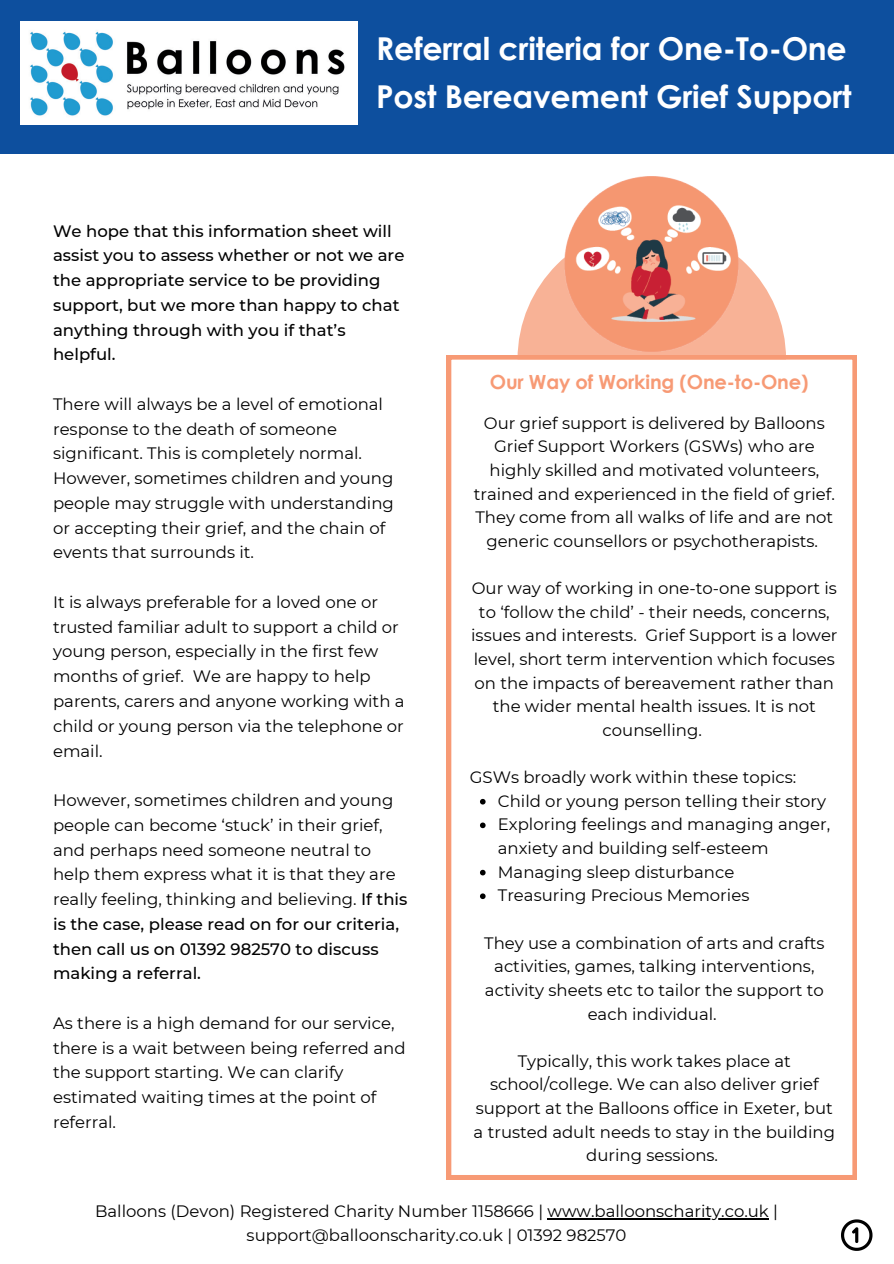
<style>
.page{position:relative;width:894px;height:1264px;background:#fff}
.page>*{position:absolute;margin:0;border:0;box-sizing:border-box;transform-origin:0 0}
.t1{font:700 31.5px/48.3px "Century Gothic";letter-spacing:-.01em;color:#fff}
.t2{font:700 19.5px "Century Gothic";letter-spacing:-.01em;color:#f79a75}
.t3{font:16.5px/24.8px "Montserrat";color:#000;text-align:center}
.t4{font:500 16.5px/24.8px "Montserrat";color:#000}
.s1{font-weight:500}
</style>
<div class="page">
<svg style="left:841px;top:1219px;width:31px;height:31px"></svg>
<div style="left:0;top:0;width:893px;height:154px;background:#0d4f9e"></div>
<img style="left:20px;top:22px;width:337px;height:102px">
<svg style="left:517px;top:253px;width:268px;height:102px"></svg>
<svg style="left:446px;top:355px;width:410px;height:823px"></svg>
<svg style="left:480px;top:799px;width:5px;height:5px"></svg>
<svg style="left:480px;top:822px;width:5px;height:6px"></svg>
<svg style="left:480px;top:869px;width:5px;height:6px"></svg>
<svg style="left:480px;top:893px;width:5px;height:6px"></svg>
<img style="left:564px;top:177px;width:174px;height:174px">
<hr style="left:547px;top:1217px;width:221px;height:2px;background:#000">
<h1 class="t1" style="left:376px;top:23px;width:477px">Referral criteria for One-To-One<br>Post Bereavement Grief Support</h1>
<p class="t4" style="left:53px;top:218px;width:353px">We hope that this information sheet will assist you to assess whether or not we are the appropriate service to be providing support, but we more than happy to chat anything through with you if that’s helpful.</p>
<p class="t3" style="left:53px;top:391px;width:342px;text-align:left">There will always be a level of emotional response to the death of someone significant. This is completely normal.<br>However, sometimes children and young people may struggle with understanding or accepting their grief, and the chain of events that surrounds it.</p>
<p class="t3" style="left:53px;top:589px;width:353px;text-align:left">It is always preferable for a loved one or trusted familiar adult to support a child or young person, especially in the first few months of grief. We are happy to help parents, carers and anyone working with a child or young person via the telephone or email.</p>
<p class="t3" style="left:53px;top:787px;width:356px;text-align:left">However, sometimes children and young people can become ‘stuck’ in their grief, and perhaps need someone neutral to help them express what it is that they are really feeling, thinking and believing. <span class="s1">If this is the case, please read on for our criteria, then call us on 01392 982570 to discuss making a referral.</span></p>
<p class="t3" style="left:53px;top:1010px;width:354px;text-align:left">As there is a high demand for our service, there is a wait between being referred and the support starting. We can clarify estimated waiting times at the point of referral.</p>
<p class="t2" style="left:489px;top:367px;width:320px">Our Way of Working (One-to-One)</p>
<p class="t3" style="left:473px;top:410px;width:362px;line-height:23.7px">Our grief support is delivered by Balloons Grief Support Workers (GSWs) who are highly skilled and motivated volunteers, trained and experienced in the field of grief.<br>They come from all walks of life and are not generic counsellors or psychotherapists.</p>
<p class="t3" style="left:471px;top:575px;width:368px;line-height:23.7px">Our way of working in one-to-one support is to ‘follow the child’ - their needs, concerns, issues and interests. Grief Support is a lower level, short term intervention which focuses on the impacts of bereavement rather than the wider mental health issues. It is not counselling.</p>
<p class="t3" style="left:497px;top:764px;width:334px;line-height:23.7px;text-align:left;text-indent:-28px">GSWs broadly work within these topics:<br>Child or young person telling their story Exploring feelings and managing anger, anxiety and building self-esteem Managing sleep disturbance<br>Treasuring Precious Memories</p>
<p class="t3" style="left:484px;top:930px;width:341px;line-height:23.7px">They use a combination of arts and crafts activities, games, talking interventions, activity sheets etc to tailor the support to each individual.</p>
<p class="t3" style="left:473px;top:1048px;width:363px;line-height:23.5px">Typically, this work takes place at school/college. We can also deliver grief support at the Balloons office in Exeter, but a trusted adult needs to stay in the building during sessions.</p>
<p class="t3" style="left:95px;top:1198px;width:684px;line-height:23.7px">Balloons (Devon) Registered Charity Number 1158666 | www.balloonscharity.co.uk | support@balloonscharity.co.uk | 01392 982570</p>
</div>
